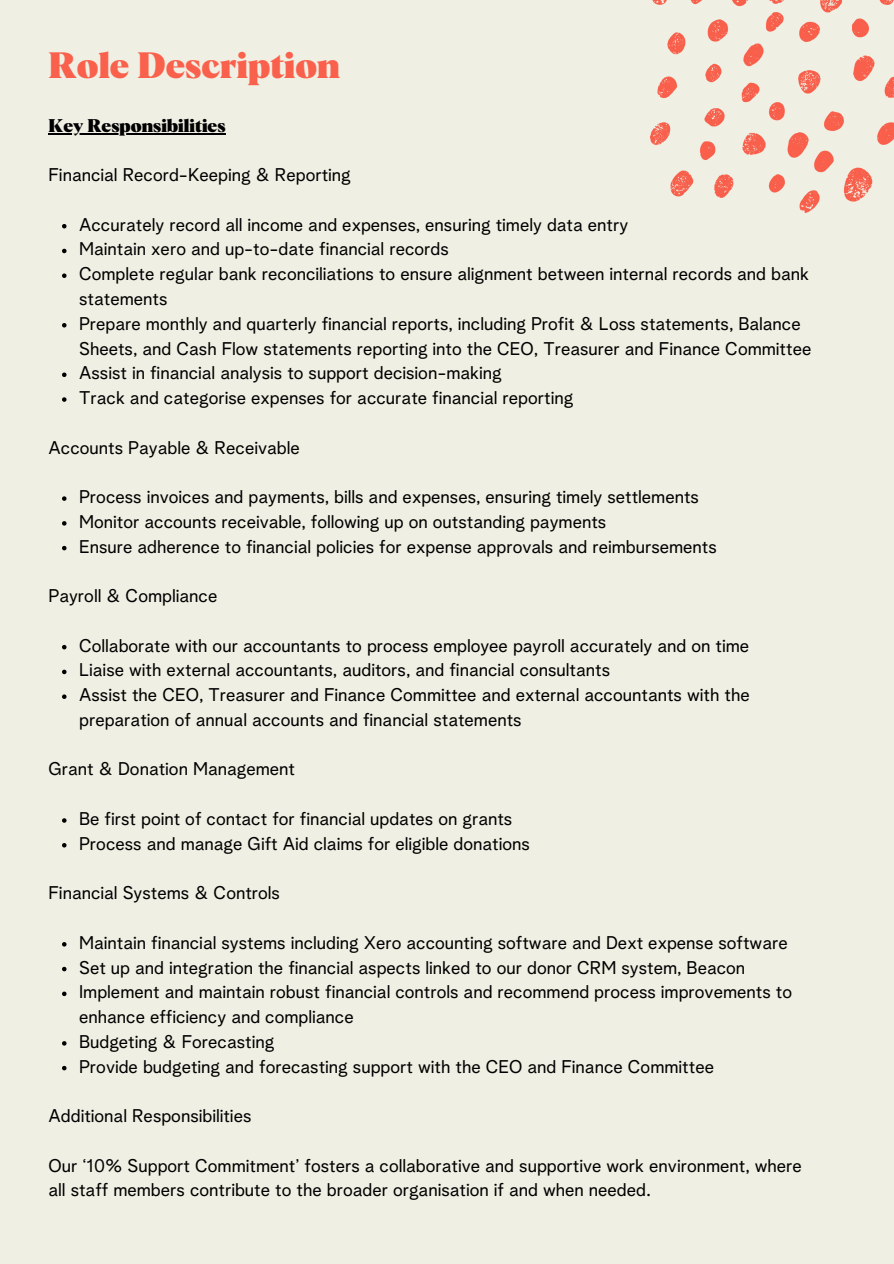
<style>
.page{position:relative;width:894px;height:1264px;background:#fff}
.page>*{position:absolute;margin:0;border:0;box-sizing:border-box;transform-origin:0 0}
.t1{font:900 35.85px "Albra";color:#fa614c}
.t2{font:18px/24.8px "Albra Grotesk";color:#000}
.t3{font:900 18px "Albra";color:#000}
</style>
<div class="page">
<div style="left:0;top:0;width:893px;height:1263px;background:#f0efe3"></div>
<img style="left:650px;top:0;width:243px;height:212px">
<hr style="left:48px;top:133px;width:177px;height:1px;background:#000">
<svg style="left:62px;top:224px;width:4px;height:4px"></svg>
<svg style="left:62px;top:249px;width:4px;height:4px"></svg>
<svg style="left:62px;top:273px;width:4px;height:5px"></svg>
<svg style="left:62px;top:323px;width:4px;height:4px"></svg>
<svg style="left:62px;top:372px;width:4px;height:5px"></svg>
<svg style="left:62px;top:397px;width:4px;height:5px"></svg>
<svg style="left:62px;top:496px;width:4px;height:5px"></svg>
<svg style="left:62px;top:521px;width:4px;height:4px"></svg>
<svg style="left:62px;top:546px;width:4px;height:4px"></svg>
<svg style="left:62px;top:645px;width:4px;height:4px"></svg>
<svg style="left:62px;top:669px;width:4px;height:5px"></svg>
<svg style="left:62px;top:694px;width:4px;height:5px"></svg>
<svg style="left:62px;top:818px;width:4px;height:4px"></svg>
<svg style="left:62px;top:843px;width:4px;height:4px"></svg>
<svg style="left:62px;top:942px;width:4px;height:4px"></svg>
<svg style="left:62px;top:966px;width:4px;height:5px"></svg>
<svg style="left:62px;top:991px;width:4px;height:5px"></svg>
<svg style="left:62px;top:1041px;width:4px;height:4px"></svg>
<svg style="left:62px;top:1065px;width:4px;height:5px"></svg>
<p class="t1" style="left:48px;top:50px;width:293px">Role Description</p>
<p class="t3" style="left:48px;top:118px;width:178px">Key Responsibilities</p>
<h2 class="t2" style="left:48px;top:164px;width:304px">Financial Record-Keeping &amp; Reporting</h2>
<p class="t2" style="left:79px;top:213px;width:550px">Accurately record all income and expenses, ensuring timely data entry</p>
<p class="t2" style="left:79px;top:238px;width:371px">Maintain xero and up-to-date financial records</p>
<p class="t2" style="left:79px;top:263px;width:731px">Complete regular bank reconciliations to ensure alignment between internal records and bank statements</p>
<p class="t2" style="left:79px;top:312px;width:733px">Prepare monthly and quarterly financial reports, including Profit &amp; Loss statements, Balance<br>Sheets, and Cash Flow statements reporting into the CEO, Treasurer and Finance Committee</p>
<p class="t2" style="left:79px;top:362px;width:424px">Assist in financial analysis to support decision-making</p>
<p class="t2" style="left:79px;top:386px;width:495px">Track and categorise expenses for accurate financial reporting</p>
<p class="t2" style="left:48px;top:436px;width:253px">Accounts Payable &amp; Receivable</p>
<p class="t2" style="left:79px;top:485px;width:621px">Process invoices and payments, bills and expenses, ensuring timely settlements</p>
<p class="t2" style="left:79px;top:510px;width:528px">Monitor accounts receivable, following up on outstanding payments</p>
<p class="t2" style="left:79px;top:535px;width:639px">Ensure adherence to financial policies for expense approvals and reimbursements</p>
<p class="t2" style="left:48px;top:584px;width:170px">Payroll &amp; Compliance</p>
<p class="t2" style="left:79px;top:634px;width:671px">Collaborate with our accountants to process employee payroll accurately and on time</p>
<p class="t2" style="left:79px;top:659px;width:532px">Liaise with external accountants, auditors, and financial consultants</p>
<p class="t2" style="left:79px;top:683px;width:672px">Assist the CEO, Treasurer and Finance Committee and external accountants with the preparation of annual accounts and financial statements</p>
<p class="t2" style="left:48px;top:758px;width:248px">Grant &amp; Donation Management</p>
<p class="t2" style="left:79px;top:807px;width:434px">Be first point of contact for financial updates on grants</p>
<p class="t2" style="left:79px;top:832px;width:452px">Process and manage Gift Aid claims for eligible donations</p>
<p class="t2" style="left:48px;top:881px;width:233px">Financial Systems &amp; Controls</p>
<p class="t2" style="left:79px;top:931px;width:710px">Maintain financial systems including Xero accounting software and Dext expense software</p>
<p class="t2" style="left:79px;top:956px;width:667px">Set up and integration the financial aspects linked to our donor CRM system, Beacon</p>
<p class="t2" style="left:79px;top:980px;width:714px">Implement and maintain robust financial controls and recommend process improvements to enhance efficiency and compliance</p>
<p class="t2" style="left:79px;top:1030px;width:197px">Budgeting &amp; Forecasting</p>
<p class="t2" style="left:79px;top:1055px;width:636px">Provide budgeting and forecasting support with the CEO and Finance Committee</p>
<p class="t2" style="left:48px;top:1104px;width:204px">Additional Responsibilities</p>
<p class="t2" style="left:48px;top:1154px;width:754px">Our ‘10% Support Commitment’ fosters a collaborative and supportive work environment, where all staff members contribute to the broader organisation if and when needed.</p>
</div>
